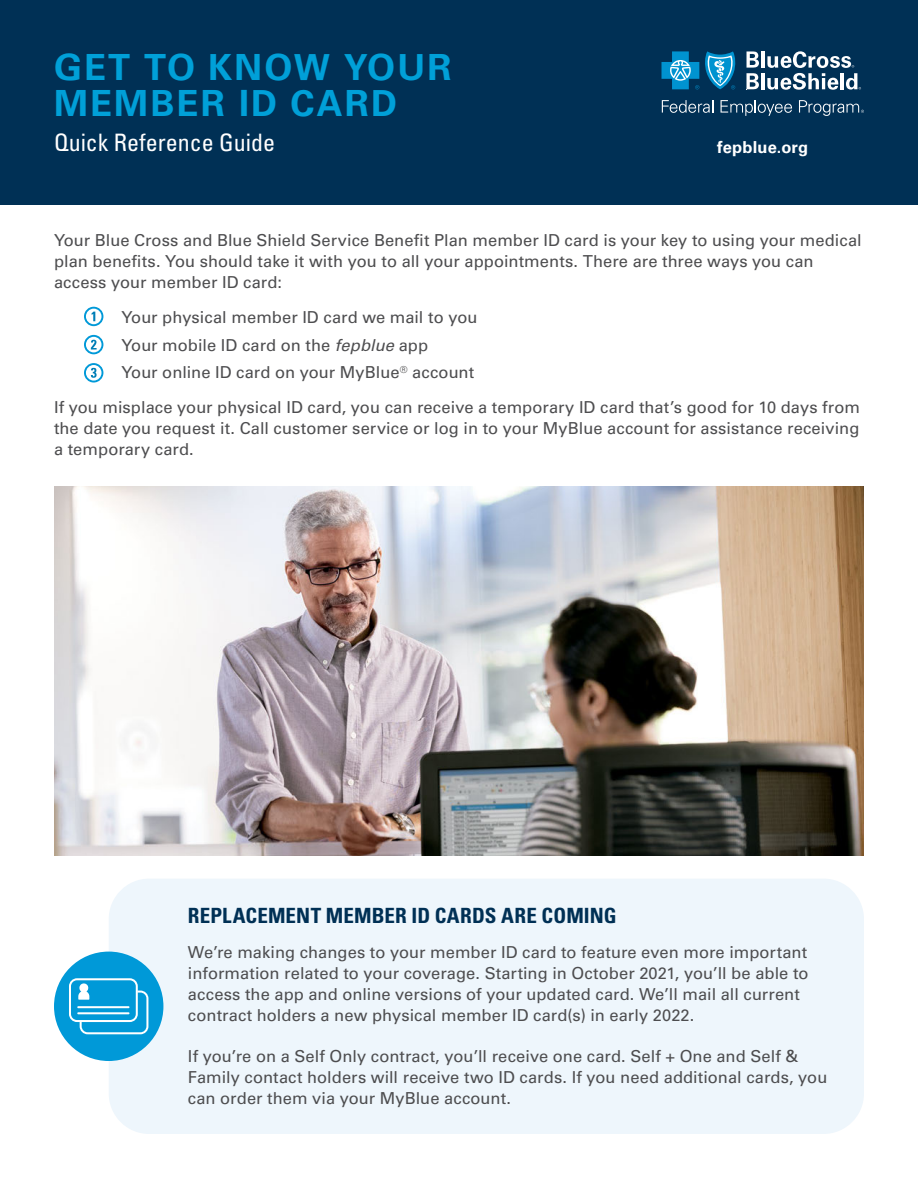
<style>
.page{position:relative;width:918px;height:1188px;background:#fff}
.page>*{position:absolute;margin:0;border:0;box-sizing:border-box;transform-origin:0 0}
.t1{font:700 36px/36px "Univers LT Std";letter-spacing:.06em;color:#00a0d8}
.t2{font:condensed 24px "Univers LT Std";color:#fff}
.t3{font:700 condensed 21px "Univers LT Std";letter-spacing:.005em;color:#003055}
.t4{font:16.5px/21px "Univers LT Std";color:#4d4d4f}
.t5{font:700 16.5px "Univers LT Std";letter-spacing:.01em;color:#fff}
.s1{font-style:italic}
</style>
<div class="page">
<div style="left:109px;top:879px;width:755px;height:255px;background:#eef6fc;border-radius:40px"></div>
<div style="left:0;top:0;width:918px;height:205px;background:#003055"></div>
<img style="left:54px;top:486px;width:810px;height:369px">
<div style="left:54px;top:952px;width:109px;height:109px;background:#0099d8;border-radius:50%"></div>
<svg style="left:69px;top:978px;width:79px;height:56px"></svg>
<hr style="left:77px;top:1006px;width:52px;height:2px;background:#fff">
<hr style="left:77px;top:1012px;width:52px;height:2px;background:#fff">
<svg style="left:84px;top:307px;width:19px;height:19px"></svg>
<svg style="left:84px;top:335px;width:19px;height:19px"></svg>
<svg style="left:84px;top:363px;width:19px;height:20px"></svg>
<svg style="left:662px;top:100px;width:51px;height:13px"></svg>
<svg style="left:721px;top:100px;width:71px;height:16px"></svg>
<svg style="left:662px;top:51px;width:74px;height:38px"></svg>
<hr style="left:761px;top:51px;width:4px;height:17px;background:#fff">
<svg style="left:747px;top:51px;width:12px;height:38px"></svg>
<hr style="left:761px;top:73px;width:4px;height:16px;background:#fff">
<svg style="left:767px;top:51px;width:94px;height:39px"></svg>
<svg style="left:799px;top:100px;width:65px;height:16px"></svg>
<h1 class="t1" style="left:54px;top:50px;width:399px">GET TO KNOW YOUR<br>MEMBER ID CARD</h1>
<p class="t2" style="left:54px;top:127px;width:223px">Quick Reference Guide</p>
<p class="t5" style="left:717px;top:138px;width:92px">fepblue.org</p>
<p class="t4" style="left:54px;top:230px;width:809px">Your Blue Cross and Blue Shield Service Benefit Plan member ID card is your key to using your medical plan benefits. You should take it with you to all your appointments. There are three ways you can access your member ID card:</p>
<p class="t4" style="left:122px;top:307px;width:358px">Your physical member ID card we mail to you</p>
<p class="t4" style="left:122px;top:334px;width:308px">Your mobile ID card on the <span class="s1">fepblue</span> app</p>
<p class="t4" style="left:122px;top:362px;width:354px">Your online ID card on your MyBlue<sup>®</sup> account</p>
<p class="t4" style="left:54px;top:397px;width:808px;text-align:justify">If you misplace your physical ID card, you can receive a temporary ID card that’s good for 10 days from the date you request it. Call customer service or log in to your MyBlue account for assistance receiving a temporary card.</p>
<h2 class="t3" style="left:188px;top:903px;width:430px">REPLACEMENT MEMBER ID CARDS ARE COMING</h2>
<p class="t4" style="left:188px;top:942px;width:622px">We’re making changes to your member ID card to feature even more important information related to your coverage. Starting in October 2021, you’ll be able to access the app and online versions of your updated card. We’ll mail all current contract holders a new physical member ID card(s) in early 2022.</p>
<p class="t4" style="left:188px;top:1046px;width:641px">If you’re on a Self Only contract, you’ll receive one card. Self + One and Self &amp;<br>Family contact holders will receive two ID cards. If you need additional cards, you can order them via your MyBlue account.</p>
</div>
